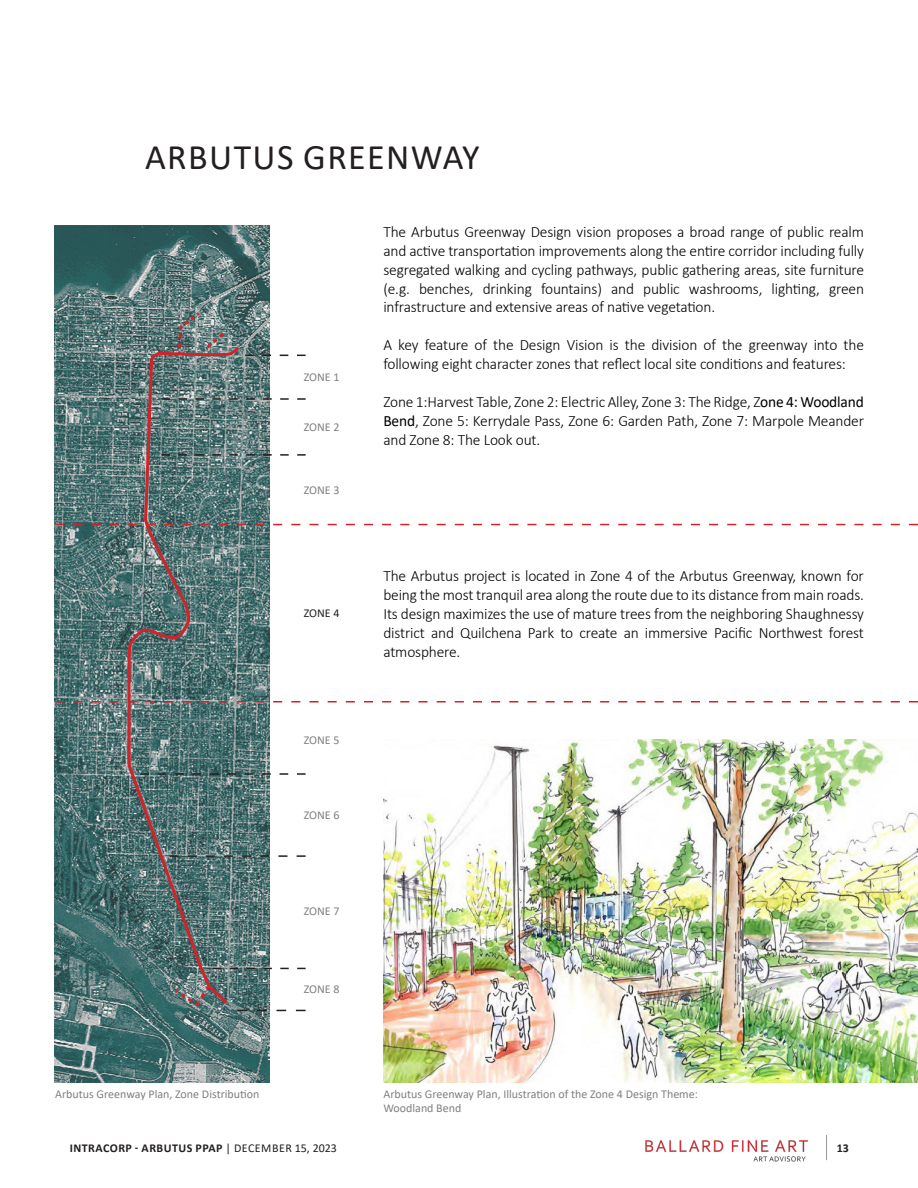
<style>
.page{position:relative;width:918px;height:1188px;background:#fff}
.page>*{position:absolute;margin:0;border:0;box-sizing:border-box;transform-origin:0 0}
.Section_Heading{font:36px "Calibri";letter-spacing:.04em;color:#231f20}
.Body{font:300 15.75px/18.9px "Calibri";letter-spacing:-.01em;color:#000;text-align:justify}
.Image_Caption{font:12px "Calibri";color:#808080}
.t1{font:700 12px "Calibri";letter-spacing:.04em;color:#231f20}
.Image_Caption-2{font:12px "Calibri";color:#231f20}
.s1{font-weight:400}
</style>
<div class="page">
<img style="left:645px;top:1140px;width:163px;height:22px">
<svg style="left:826px;top:1135px;width:1px;height:25px"></svg>
<img style="left:54px;top:225px;width:215px;height:857px">
<svg style="left:124px;top:345px;width:117px;height:662px;background:#5e7878"></svg>
<svg style="left:176px;top:309px;width:51px;height:48px;background:#7e8182"></svg>
<svg style="left:172px;top:983px;width:40px;height:26px"></svg>
<svg style="left:245px;top:355px;width:61px;height:1px"></svg>
<svg style="left:162px;top:398px;width:144px;height:2px"></svg>
<svg style="left:162px;top:454px;width:144px;height:2px"></svg>
<svg style="left:140px;top:773px;width:166px;height:2px"></svg>
<svg style="left:170px;top:855px;width:136px;height:2px"></svg>
<svg style="left:213px;top:968px;width:93px;height:1px"></svg>
<svg style="left:238px;top:1010px;width:68px;height:1px"></svg>
<svg style="left:55px;top:524px;width:863px;height:1px"></svg>
<svg style="left:55px;top:701px;width:863px;height:2px"></svg>
<img style="left:383px;top:740px;width:535px;height:342px">
<p class="Section_Heading" style="left:145px;top:132px;width:336px">ARBUTUS GREENWAY</p>
<p class="Image_Caption" style="left:55px;top:1085px;width:206px">Arbutus Greenway Plan, Zone Distribution</p>
<p class="Image_Caption" style="left:304px;top:369px;width:37px">ZONE 1</p>
<p class="Image_Caption" style="left:304px;top:419px;width:37px">ZONE 2</p>
<p class="Image_Caption" style="left:304px;top:481px;width:37px">ZONE 3</p>
<p class="Image_Caption-2" style="left:304px;top:605px;width:37px">ZONE 4</p>
<p class="Image_Caption" style="left:304px;top:731px;width:37px">ZONE 5</p>
<p class="Image_Caption" style="left:304px;top:807px;width:37px">ZONE 6</p>
<p class="Image_Caption" style="left:304px;top:903px;width:37px">ZONE 7</p>
<p class="Image_Caption" style="left:304px;top:981px;width:37px">ZONE 8</p>
<p class="Body" style="left:383px;top:222px;width:482px">The Arbutus Greenway Design vision proposes a broad range of public realm and active transportation improvements along the entire corridor including fully segregated walking and cycling pathways, public gathering areas, site furniture (e.g. benches, drinking fountains) and public washrooms, lighting, green infrastructure and extensive areas of native vegetation.</p>
<p class="Body" style="left:383px;top:335px;width:482px">A key feature of the Design Vision is the division of the greenway into the following eight character zones that reflect local site conditions and features:</p>
<p class="Body" style="left:383px;top:392px;width:482px">Zone 1:Harvest Table, Zone 2: Electric Alley, Zone 3: The Ridge, Z<span class="s1">one 4: Woodland Bend</span>, Zone 5: Kerrydale Pass, Zone 6: Garden Path, Zone 7: Marpole Meander and Zone 8: The Look out.</p>
<p class="Body" style="left:383px;top:566px;width:482px">The Arbutus project is located in Zone 4 of the Arbutus Greenway, known for being the most tranquil area along the route due to its distance from main roads.<br>Its design maximizes the use of mature trees from the neighboring Shaughnessy district and Quilchena Park to create an immersive Pacific Northwest forest atmosphere.</p>
<p class="Image_Caption" style="left:383px;top:1085px;width:316px">Arbutus Greenway Plan, Illustration of the Zone 4 Design Theme:</p>
<p class="Image_Caption" style="left:383px;top:1100px;width:80px">Woodland Bend</p>
<p class="t1" style="left:70px;top:1140px;width:269px">INTRACORP - ARBUTUS PPAP <span class="s1">| DECEMBER 15, 2023</span></p>
<p class="t1" style="left:837px;top:1140px;width:14px">13</p>
</div>
